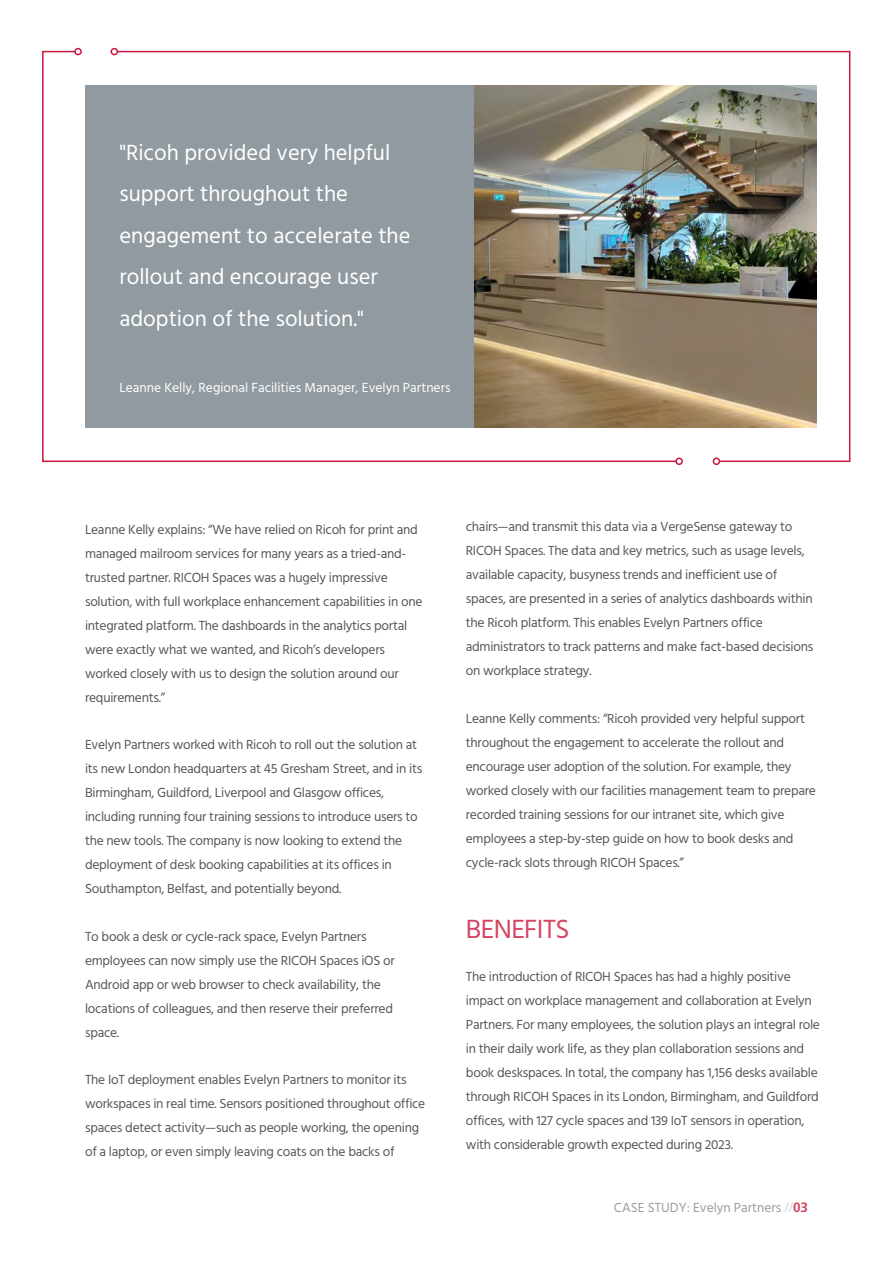
<style>
.page{position:relative;width:893px;height:1263px;background:#fff}
.page>*{position:absolute;margin:0;border:0;box-sizing:border-box;transform-origin:0 0}
.t1{font:27px "Hind";letter-spacing:-.02em;color:#d44562}
.t2{font:22.5px/41.5px "Hind";color:#fff}
.t3{font:13.5px/24px "Hind";letter-spacing:-.02em;color:#575756}
.t4{font:13.5px "Hind";color:#fff}
.t5{font:13.5px "Hind";color:#9d9d9c}
.s1{font-family:"Frutiger";font-weight:300;color:#c7ced2}
.s2{font-family:"Frutiger";font-weight:700;color:#d44562}
</style>
<div class="page">
<svg style="left:42px;top:50px;width:74px;height:413px"></svg>
<div style="left:74px;top:48px;width:8px;height:7px;border:2px solid #ca163b;border-radius:50%"></div>
<div style="left:675px;top:458px;width:8px;height:7px;border:2px solid #ca163b;border-radius:50%"></div>
<svg style="left:116px;top:50px;width:735px;height:413px"></svg>
<div style="left:713px;top:458px;width:7px;height:7px;border:2px solid #ca163b;border-radius:50%"></div>
<div style="left:111px;top:48px;width:7px;height:7px;border:2px solid #ca163b;border-radius:50%"></div>
<div style="left:85px;top:85px;width:455px;height:343px;background:#919aa0"></div>
<img style="left:475px;top:85px;width:342px;height:343px">
<h2 class="t2" style="left:119px;top:132px;width:293px">"Ricoh provided very helpful support throughout the engagement to accelerate the rollout and encourage user adoption of the solution."</h2>
<p class="t4" style="left:119px;top:378px;width:333px">Leanne Kelly, Regional Facilities Manager, Evelyn Partners</p>
<p class="t3" style="left:85px;top:518px;width:339px">Leanne Kelly explains: “We have relied on Ricoh for print and managed mailroom services for many years as a tried-and&shy;trusted partner. RICOH Spaces was a hugely impressive solution, with full workplace enhancement capabilities in one integrated platform. The dashboards in the analytics portal were exactly what we wanted, and Ricoh’s developers worked closely with us to design the solution around our requirements.”</p>
<p class="t3" style="left:85px;top:733px;width:339px">Evelyn Partners worked with Ricoh to roll out the solution at its new London headquarters at 45 Gresham Street, and in its Birmingham, Guildford, Liverpool and Glasgow offices, including running four training sessions to introduce users to the new tools. The company is now looking to extend the deployment of desk booking capabilities at its offices in Southampton, Belfast, and potentially beyond.</p>
<p class="t3" style="left:85px;top:925px;width:311px">To book a desk or cycle-rack space, Evelyn Partners employees can now simply use the RICOH Spaces iOS or Android app or web browser to check availability, the locations of colleagues, and then reserve their preferred space.</p>
<p class="t3" style="left:85px;top:1068px;width:342px">The IoT deployment enables Evelyn Partners to monitor its workspaces in real time. Sensors positioned throughout office spaces detect activity—such as people working, the opening of a laptop, or even simply leaving coats on the backs of</p>
<p class="t3" style="left:466px;top:515px;width:349px">chairs—and transmit this data via a VergeSense gateway to RICOH Spaces. The data and key metrics, such as usage levels, available capacity, busyness trends and inefficient use of spaces, are presented in a series of analytics dashboards within the Ricoh platform. This enables Evelyn Partners office administrators to track patterns and make fact-based decisions on workplace strategy.</p>
<p class="t3" style="left:466px;top:707px;width:352px">Leanne Kelly comments: “Ricoh provided very helpful support throughout the engagement to accelerate the rollout and encourage user adoption of the solution. For example, they worked closely with our facilities management team to prepare recorded training sessions for our intranet site, which give employees a step-by-step guide on how to book desks and cycle-rack slots through RICOH Spaces.”</p>
<h1 class="t1" style="left:466px;top:911px;width:105px">BENEFITS</h1>
<p class="t3" style="left:466px;top:965px;width:356px">The introduction of RICOH Spaces has had a highly positive impact on workplace management and collaboration at Evelyn Partners. For many employees, the solution plays an integral role in their daily work life, as they plan collaboration sessions and book deskspaces. In total, the company has 1,156 desks available through RICOH Spaces in its London, Birmingham, and Guildford offices, with 127 cycle spaces and 139 IoT sensors in operation, with considerable growth expected during 2023.</p>
<p class="t5" style="left:614px;top:1198px;width:195px">CASE STUDY: Evelyn Partners <span class="s1">//</span><span class="s2">03</span></p>
</div>
